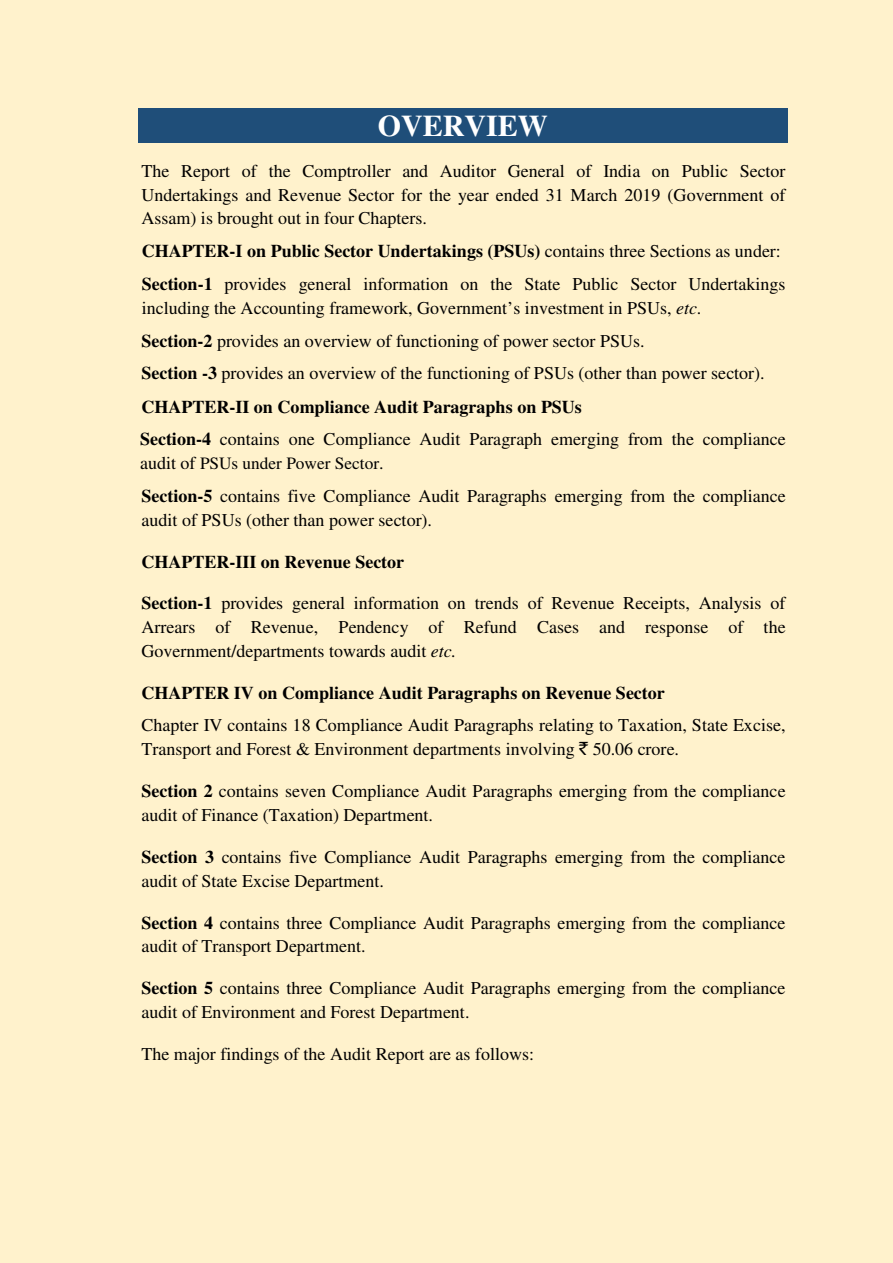
<style>
.page{position:relative;width:893px;height:1263px;background:#fff}
.page>*{position:absolute;margin:0;border:0;box-sizing:border-box;transform-origin:0 0}
.t1{font:700 30px "Times";color:#fff}
.t2{font:18px/23.7px "Times";color:#000}
.t3{font:700 18px "Times";color:#000}
.t4{font:17.25px "Times";color:#000}
.s1{font-weight:700}
.s2{font-style:italic}
.s3{font-size:18px}
.s4{font-family:"Rupee Foradian"}
</style>
<div class="page">
<div style="left:0;top:0;width:892px;height:1263px;background:#fff2cc"></div>
<div style="left:138px;top:108px;width:649px;height:35px;background:#1f4e79"></div>
<h1 class="t1" style="left:377px;top:115px;width:172px">OVERVIEW</h1>
<p class="t2" style="left:141px;top:161px;width:645px;text-align:justify">The Report of the Comptroller and Auditor General of India on Public Sector Undertakings and Revenue Sector for the year ended 31 March 2019 (Government of Assam) is brought out in four Chapters.</p>
<p class="t2" style="left:142px;top:237px;width:645px;line-height:33px"><span class="s1">CHAPTER-I on Public Sector Undertakings (PSUs)</span> contains three Sections as under:<br><span class="s1">Section-1</span> provides general information on the State Public Sector Undertakings</p>
<p class="t2" style="left:140px;top:293px;width:647px;line-height:32.8px">including the Accounting framework, Government’s investment in PSUs, <span class="s2">etc</span>.<br><span class="s1">Section-2</span> provides an overview of functioning of power sector PSUs.<br><span class="s1">Section -3</span> provides an overview of the functioning of PSUs (other than power sector).<br><span class="s1">CHAPTER-II on Compliance Audit Paragraphs on PSUs<br>Section-4</span> contains one Compliance Audit Paragraph emerging from the compliance</p>
<p class="t4" style="left:140px;top:457px;width:245px"><span class="s3">audit of</span> PSUs under Power Sector<span class="s3">.</span></p>
<p class="t2" style="left:141px;top:486px;width:645px"><span class="s1">Section-5</span> contains five Compliance Audit Paragraphs emerging from the compliance audit of PSUs (other than power sector).</p>
<p class="t3" style="left:141px;top:555px;width:264px">CHAPTER-III on Revenue Sector</p>
<p class="t2" style="left:141px;top:593px;width:645px;text-align:justify"><span class="s1">Section-1</span> provides general information on trends of Revenue Receipts, Analysis of Arrears of Revenue, Pendency of Refund Cases and response of the Government/departments towards audit <span class="s2">etc.</span></p>
<p class="t3" style="left:141px;top:686px;width:524px">CHAPTER IV on Compliance Audit Paragraphs on Revenue Sector</p>
<p class="t2" style="left:141px;top:715px;width:645px;line-height:24.2px">Chapter IV contains 18 Compliance Audit Paragraphs relating to Taxation, State Excise,<br>Transport and Forest &amp; Environment departments involving <span class="s4">`</span> 50.06 crore.</p>
<p class="t2" style="left:141px;top:781px;width:645px"><span class="s1">Section 2</span> contains seven Compliance Audit Paragraphs emerging from the compliance audit of Finance (Taxation) Department.</p>
<p class="t2" style="left:141px;top:847px;width:645px"><span class="s1">Section 3</span> contains five Compliance Audit Paragraphs emerging from the compliance audit of State Excise Department.</p>
<p class="t2" style="left:141px;top:913px;width:645px"><span class="s1">Section 4</span> contains three Compliance Audit Paragraphs emerging from the compliance audit of Transport Department.</p>
<p class="t2" style="left:141px;top:978px;width:645px"><span class="s1">Section 5</span> contains three Compliance Audit Paragraphs emerging from the compliance audit of Environment and Forest Department.</p>
<p class="t2" style="left:141px;top:1044px;width:394px">The major findings of the Audit Report are as follows:</p>
</div>
